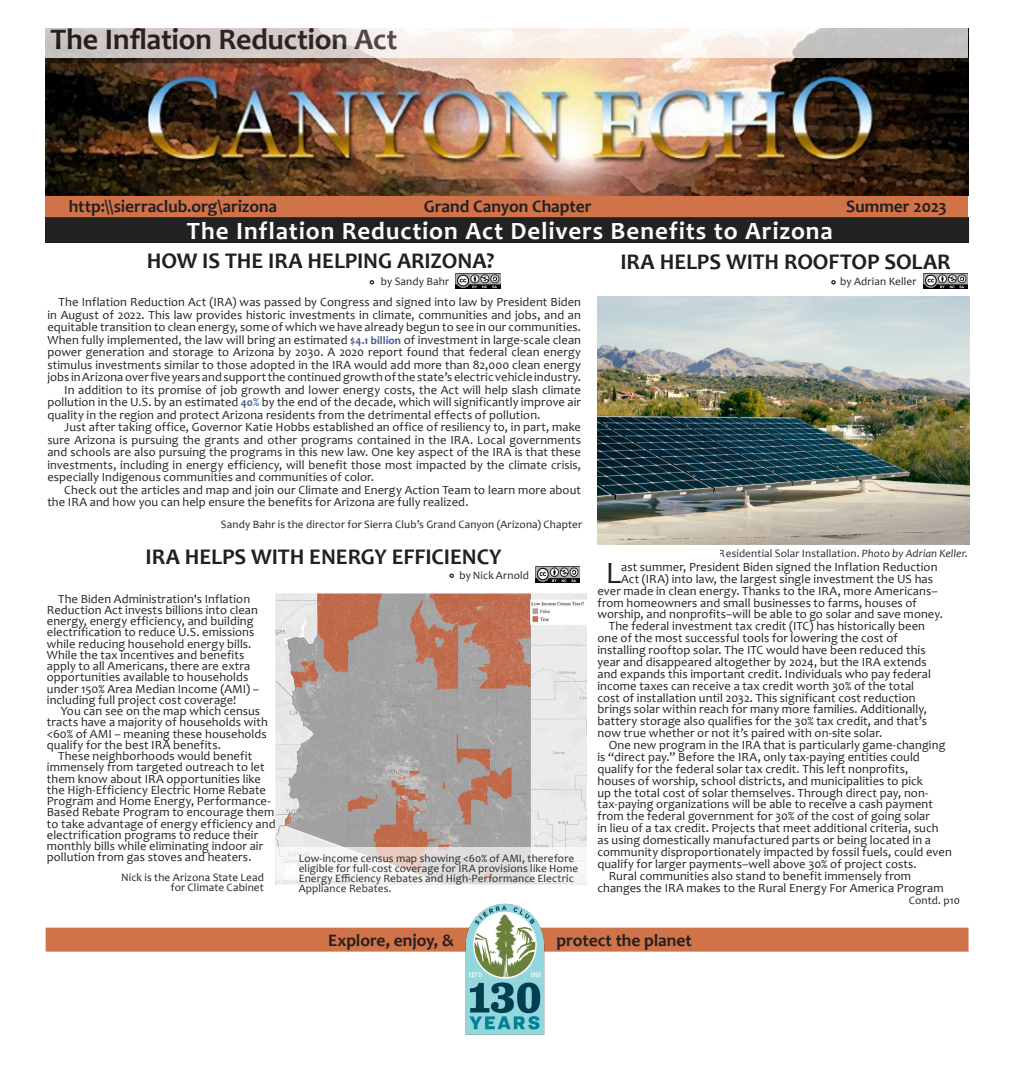
<style>
.page{position:relative;width:1013px;height:1080px;background:#fff}
.page>*{position:absolute;margin:0;border:0;box-sizing:border-box;transform-origin:0 0}
.t1{font:31.12px "Candara";color:#231f20}
.t2{font:700 30px "Candara";letter-spacing:-.005em;color:#231f20}
.t3{font:700 25px "Candara";letter-spacing:.035em;color:#fff}
.t4{font:700 22.5px "Candara";letter-spacing:-.005em;color:#231f20}
.t5{font:700 17.5px "Candara";letter-spacing:-.005em;color:#231f20}
.Body_2022_Echo{font:12.5px/11.2px "Candara";letter-spacing:.01em;color:#222}
.t6{font:12.5px/11.9px "Candara";letter-spacing:.01em;color:#231f20}
.t7{font:11.25px/10px "Candara";letter-spacing:.01em;color:#231f20}
.t8{font:11.25px "Candara";letter-spacing:.01em;color:#222}
.s1{font-weight:700;font-size:11.25px;color:#48558e}
.s2{color:#15c}
.s3{font-style:italic}
</style>
<div class="page">
<div style="left:46px;top:218px;width:922px;height:24px;background:#222"></div>
<div style="left:45px;top:217px;width:924px;height:26px;border:1px solid #211d1e"></div>
<div style="left:46px;top:928px;width:921px;height:23px;background:#d07348"></div>
<div style="left:46px;top:928px;width:922px;height:24px;border:1px solid #d07348"></div>
<div style="left:46px;top:195px;width:921px;height:21px;background:#d07348"></div>
<div style="left:45px;top:194px;width:923px;height:23px;border:1px solid #d07348"></div>
<img style="left:457px;top:903px;width:95px;height:132px">
<img style="left:455px;top:273px;width:45px;height:16px">
<svg style="left:369px;top:280px;width:5px;height:5px"></svg>
<img style="left:923px;top:273px;width:44px;height:16px">
<svg style="left:831px;top:280px;width:4px;height:5px"></svg>
<img style="left:276px;top:593px;width:310px;height:255px">
<img style="left:535px;top:567px;width:45px;height:15px">
<svg style="left:449px;top:574px;width:5px;height:4px"></svg>
<img style="left:597px;top:297px;width:372px;height:248px">
<svg style="left:276px;top:848px;width:311px;height:37px;fill:#f0f0f0"></svg>
<img style="left:45px;top:58px;width:923px;height:137px">
<svg style="left:45px;top:28px;width:923px;height:30px"></svg>
<h2 class="t2" style="left:51px;top:21px;width:348px">The Inflation Reduction Act</h2>
<p class="t5" style="left:69px;top:195px;width:210px">http:\\sierraclub.org\arizona</p>
<p class="t5" style="left:424px;top:195px;width:169px">Grand Canyon Chapter</p>
<p class="t5" style="left:846px;top:195px;width:102px">Summer 2023</p>
<p class="t3" style="left:187px;top:215px;width:647px">The Inflation Reduction Act Delivers Benefits to Arizona</p>
<p class="t4" style="left:147px;top:246px;width:349px">HOW IS THE IRA HELPING ARIZONA?</p>
<p class="t4" style="left:620px;top:248px;width:332px">IRA HELPS WITH ROOFTOP SOLAR</p>
<p class="t7" style="left:840px;top:276px;width:78px">by Adrian Keller</p>
<p class="t7" style="left:381px;top:276px;width:70px">by Sandy Bahr</p>
<p class="Body_2022_Echo" style="left:47px;top:296px;width:535px;line-height:12.5px;text-align:justify;text-indent:11px">The Inflation Reduction Act (IRA) was passed by Congress and signed into law by President Biden in August of 2022. This law provides historic investments in climate, communities and jobs, and an equitable transition to clean energy, some of which we have already begun to see in our communities.<br>When fully implemented, the law will bring an estimated <span class="s1">$4.1 billion</span> of investment in large-scale clean power generation and storage to Arizona by 2030. A 2020 report found that federal clean energy stimulus investments similar to those adopted in the IRA would add more than 82,000 clean energy jobs in Arizona over five years and support the continued growth of the state’s electric vehicle industry.</p>
<p class="Body_2022_Echo" style="left:47px;top:383px;width:535px;line-height:12.5px;text-align:justify;text-indent:17px">In addition to its promise of job growth and lower energy costs, the Act will help slash climate pollution in the U.S. by an estimated <span class="s1">40</span><span class="s2">%</span> by the end of the decade, which will significantly improve air quality in the region and protect Arizona residents from the detrimental effects of pollution.</p>
<p class="Body_2022_Echo" style="left:47px;top:421px;width:535px;line-height:12.5px;text-align:justify;text-indent:17px">Just after taking office, Governor Katie Hobbs established an office of resiliency to, in part, make sure Arizona is pursuing the grants and other programs contained in the IRA. Local governments and schools are also pursuing the programs in this new law. One key aspect of the IRA is that these investments, including in energy efficiency, will benefit those most impacted by the climate crisis, especially Indigenous communities and communities of color.</p>
<p class="Body_2022_Echo" style="left:47px;top:483px;width:535px;line-height:12.5px;text-indent:17px">Check out the articles and map and join our Climate and Energy Action Team to learn more about the IRA and how you can help ensure the benefits for Arizona are fully realized.</p>
<p class="t7" style="left:221px;top:519px;width:363px">Sandy Bahr is the director for Sierra Club’s Grand Canyon (Arizona) Chapter</p>
<p class="t4" style="left:145px;top:543px;width:358px">IRA HELPS WITH ENERGY EFFICIENCY</p>
<p class="Body_2022_Echo" style="left:47px;top:593px;width:214px;text-indent:11px">The Biden Administration's Inflation Reduction Act invests billions into clean energy, energy efficiency, and building electrification to reduce U.S. emissions while reducing household energy bills.<br>While the tax incentives and benefits apply to all Americans, there are extra opportunities available to households under 150% Area Median Income (AMI) – including full project cost coverage!</p>
<p class="Body_2022_Echo" style="left:47px;top:705px;width:222px;text-indent:14px">You can see on the map which census tracts have a majority of households with &lt;60% of AMI – meaning these households qualify for the best IRA benefits.</p>
<p class="Body_2022_Echo" style="left:47px;top:750px;width:230px;text-indent:11px">These neighborhoods would benefit immensely from targeted outreach to let them know about IRA opportunities like the High-Efficiency Electric Home Rebate Program and Home Energy, Performance-Based Rebate Program to encourage them to take advantage of energy efficiency and electrification programs to reduce their monthly bills while eliminating indoor air pollution from gas stoves and heaters.</p>
<p class="t7" style="left:459px;top:570px;width:71px">by Nick Arnold</p>
<p class="t7" style="left:299px;top:853px;width:281px">Low-income census map showing &lt;60% of AMI, therefore eligible for full-cost coverage for IRA provisions like Home Energy Efficiency Rebates and High-Performance Electric Appliance Rebates.</p>
<p class="t8" style="left:121px;top:870px;width:144px">Nick is the Arizona State Lead</p>
<p class="t8" style="left:171px;top:880px;width:95px">for Climate Cabinet</p>
<p class="t7" style="left:719px;top:548px;width:250px">Residential Solar Installation. <span class="s3">Photo by Adrian Keller.</span></p>
<p class="t1" style="left:606px;top:553px;width:17px">L</p>
<p class="t6" style="left:621px;top:561px;width:318px">ast summer, President Biden signed the Inflation Reduction</p>
<p class="t6" style="left:621px;top:573px;width:313px">Act (IRA) into law, the largest single investment the US has</p>
<p class="t6" style="left:597px;top:585px;width:341px">ever made in clean energy. Thanks to the IRA, more Americans–</p>
<p class="t6" style="left:597px;top:597px;width:321px">from homeowners and small businesses to farms, houses of</p>
<p class="t6" style="left:597px;top:608px;width:347px">worship, and nonprofits–will be able to go solar and save money.</p>
<p class="t6" style="left:597px;top:620px;width:335px;text-indent:11px">The federal investment tax credit (ITC) has historically been one of the most successful tools for lowering the cost of installing rooftop solar. The ITC would have been reduced this year and disappeared altogether by 2024, but the IRA extends and expands this important credit. Individuals who pay federal income taxes can receive a tax credit worth 30% of the total cost of installation until 2032. This significant cost reduction brings solar within reach for many more families. Additionally, battery storage also qualifies for the 30% tax credit, and that’s now true whether or not it’s paired with on-site solar.</p>
<p class="t6" style="left:597px;top:739px;width:356px;text-indent:11px">One new program in the IRA that is particularly game-changing is “direct pay.” Before the IRA, only tax-paying entities could qualify for the federal solar tax credit. This left nonprofits,<br>houses of worship, school districts, and municipalities to pick<br>up the total cost of solar themselves. Through direct pay, non&shy;tax-paying organizations will be able to receive a cash payment from the federal government for 30% of the cost of going solar<br>in lieu of a tax credit. Projects that meet additional criteria, such as using domestically manufactured parts or being located in a community disproportionately impacted by fossil fuels, could even qualify for larger payments–well above 30% of project costs.</p>
<p class="t6" style="left:597px;top:870px;width:348px;text-indent:11px">Rural communities also stand to benefit immensely from changes the IRA makes to the Rural Energy For America Program</p>
<p class="t8" style="left:908px;top:894px;width:53px">Contd. p10</p>
<p class="t5" style="left:328px;top:929px;width:127px">Explore, enjoy, &amp;</p>
<p class="t5" style="left:556px;top:929px;width:137px">protect the planet</p>
</div>
